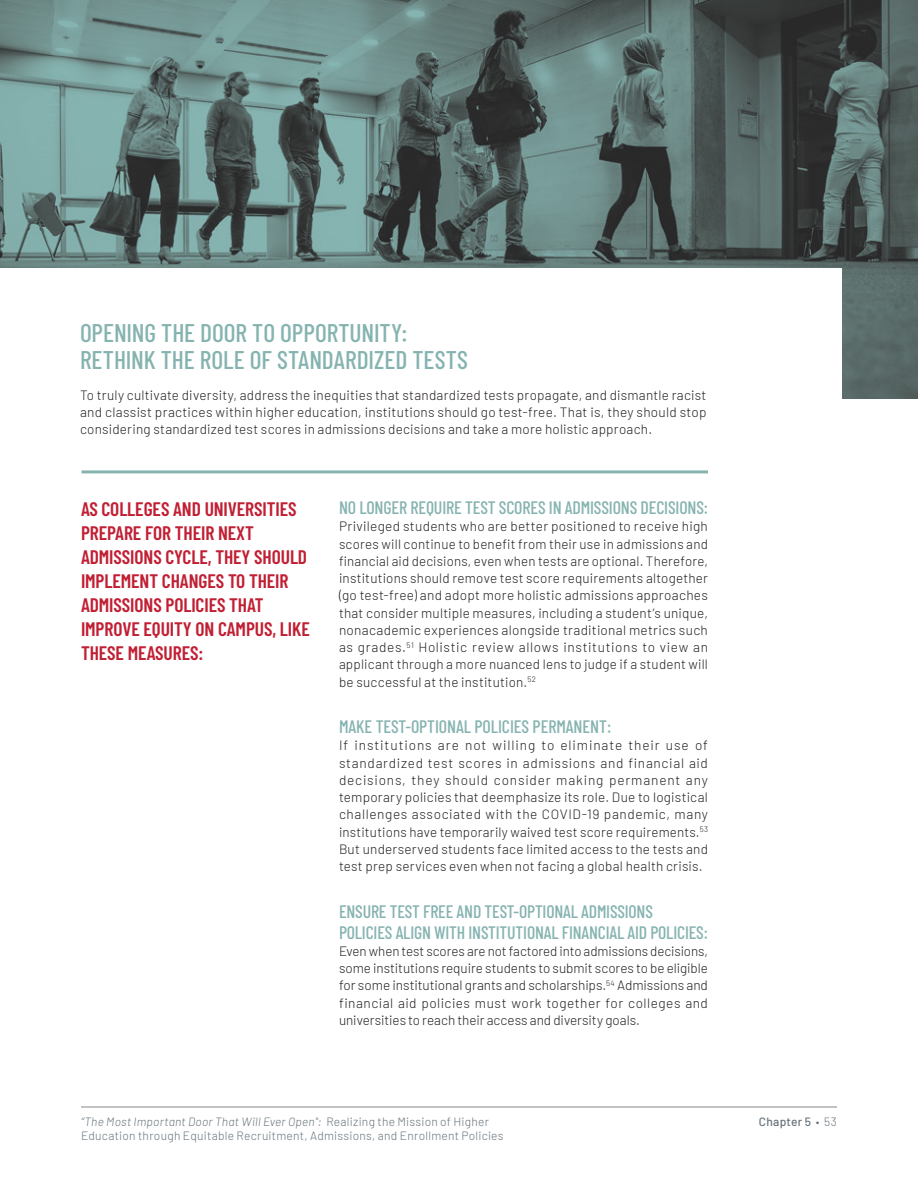
<style>
.page{position:relative;width:918px;height:1188px;background:#fff}
.page>*{position:absolute;margin:0;border:0;box-sizing:border-box;transform-origin:0 0}
.t1{font:500 25.5px/27px "Barlow Condensed";color:#85b3b0}
.t2{font:600 19.5px/24px "Barlow Condensed";letter-spacing:-.005em;color:#c11f33}
.t3{font:500 18px/21px "Barlow Condensed";letter-spacing:-.01em;color:#85b3b0}
.t4{font:300 13.5px/17.2px "Barlow";letter-spacing:.015em;color:#231f20;text-align:justify}
.t5{font:300 12px/13.5px "Barlow";letter-spacing:.02em;color:#66737a}
.t6{font:500 12px "Barlow";letter-spacing:.02em;color:#66737a}
.s1{font-style:italic}
.s2{font-weight:300}
</style>
<div class="page">
<hr style="left:81px;top:1107px;width:756px;height:1px;background:#878787">
<img style="left:0;top:0;width:918px;height:399px">
<div style="left:0;top:268px;width:841px;height:373px;background:#fff"></div>
<hr style="left:82px;top:470px;width:626px;height:3px;background:#85b3b0">
<h1 class="t1" style="left:80px;top:318px;width:389px">OPENING THE DOOR TO OPPORTUNITY:<br>RETHINK THE ROLE OF STANDARDIZED TESTS</h1>
<p class="t4" style="left:80px;top:385px;width:628px">To truly cultivate diversity, address the inequities that standardized tests propagate, and dismantle racist and classist practices within higher education, institutions should go test-free. That is, they should stop considering standardized test scores in admissions decisions and take a more holistic approach.</p>
<h2 class="t2" style="left:81px;top:495px;width:230px">AS COLLEGES AND UNIVERSITIES<br>PREPARE FOR THEIR NEXT<br>ADMISSIONS CYCLE, THEY SHOULD<br>IMPLEMENT CHANGES TO THEIR<br>ADMISSIONS POLICIES THAT<br>IMPROVE EQUITY ON CAMPUS, LIKE<br>THESE MEASURES:</h2>
<h3 class="t3" style="left:339px;top:496px;width:371px">NO LONGER REQUIRE TEST SCORES IN ADMISSIONS DECISIONS:</h3>
<p class="t4" style="left:339px;top:517px;width:371px">Privileged students who are better positioned to receive high scores will continue to benefit from their use in admissions and financial aid decisions, even when tests are optional. Therefore, institutions should remove test score requirements altogether (go test-free) and adopt more holistic admissions approaches that consider multiple measures, including a student’s unique, nonacademic experiences alongside traditional metrics such as grades.<sup>51</sup> Holistic review allows institutions to view an applicant through a more nuanced lens to judge if a student will be successful at the institution.<sup>52</sup></p>
<h3 class="t3" style="left:339px;top:715px;width:274px">MAKE TEST-OPTIONAL POLICIES PERMANENT:</h3>
<p class="t4" style="left:339px;top:736px;width:371px">If institutions are not willing to eliminate their use of standardized test scores in admissions and financial aid decisions, they should consider making permanent any temporary policies that deemphasize its role. Due to logistical challenges associated with the COVID-19 pandemic, many institutions have temporarily waived test score requirements.<sup>53<br></sup>But underserved students face limited access to the tests and test prep services even when not facing a global health crisis.</p>
<h3 class="t3" style="left:339px;top:899px;width:370px">ENSURE TEST FREE AND TEST-OPTIONAL ADMISSIONS<br>POLICIES ALIGN WITH INSTITUTIONAL FINANCIAL AID POLICIES:</h3>
<p class="t4" style="left:339px;top:941px;width:371px">Even when test scores are not factored into admissions decisions, some institutions require students to submit scores to be eligible for some institutional grants and scholarships.<sup>54</sup> Admissions and financial aid policies must work together for colleges and universities to reach their access and diversity goals.</p>
<p class="t5" style="left:81px;top:1114px;width:424px"><span class="s1">“The Most Important Door That Will Ever Open":</span> Realizing the Mission of Higher<br>Education through Equitable Recruitment, Admissions, and Enrollment Policies</p>
<p class="t6" style="left:759px;top:1113px;width:80px">Chapter 5 <span class="s2">• 53</span></p>
</div>
